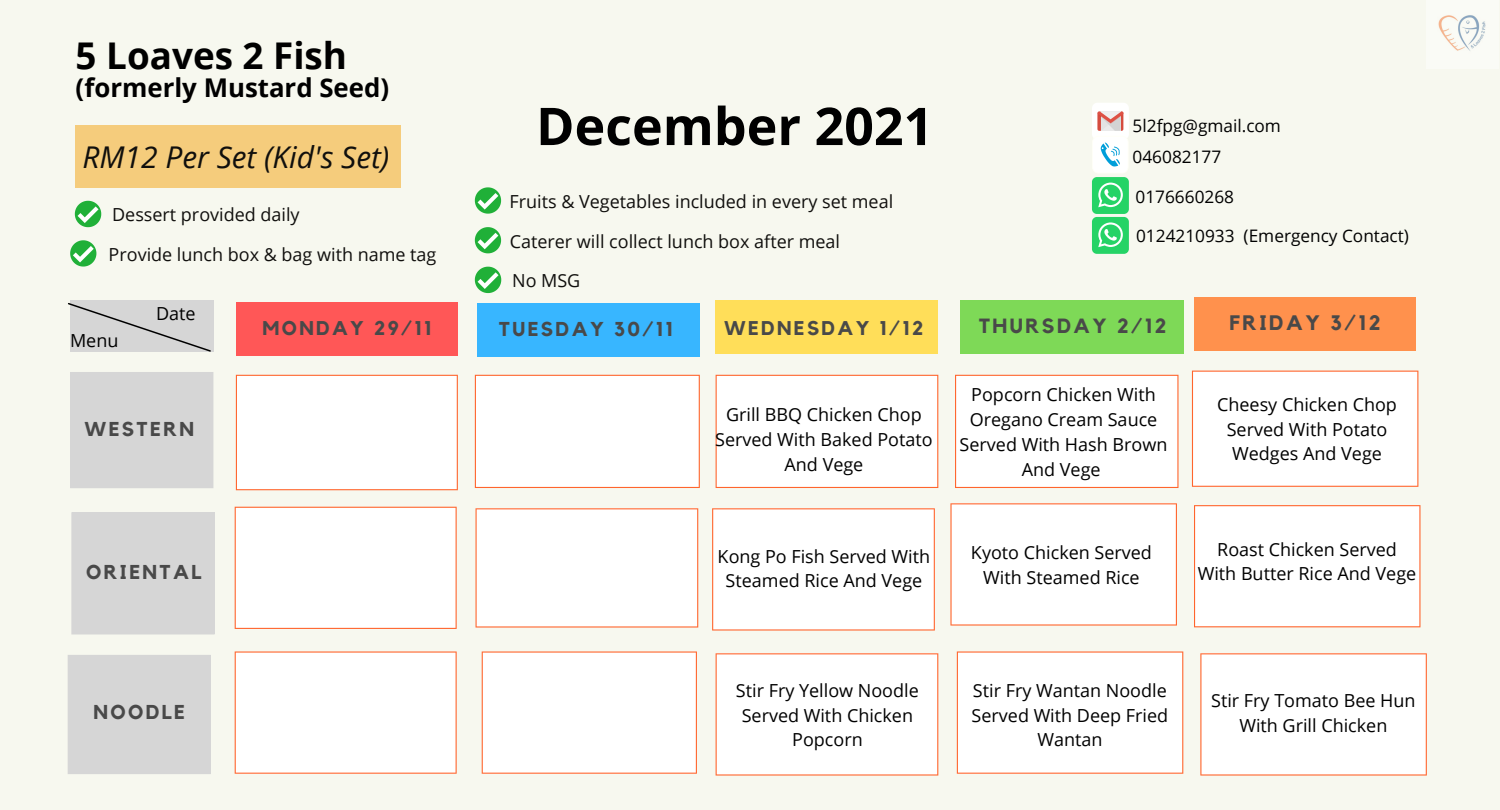
<style>
.page{position:relative;width:1500px;height:810px;background:#f7f8ef}
.page>*{position:absolute;margin:0;border:0;box-sizing:border-box;transform-origin:0 0}
.t1{font:700 52px "Open Sans";color:#000}
.t2{font:700 36.8px "Open Sans";color:#000}
.t3{font:italic 30px "Open Sans";color:#100f0d}
.t4{font:700 25.8px "Open Sans";color:#000}
.t5{font:700 20.9px "Kollektif";letter-spacing:.12em;color:#494949}
.t6{font:700 20.5px "Kollektif";letter-spacing:.12em;color:#494949}
.t7{font:700 20px "Kollektif";letter-spacing:.12em;color:#494949}
.t8{font:700 19.8px "Kollektif";letter-spacing:.12em;color:#494949}
.t9{font:18px/24.8px "Open Sans";color:#000;text-align:center}
.t10{font:18px "Open Sans";color:#100f0d}
.t11{font:17.2px "Open Sans";color:#000}
</style>
<div class="page">
<div style="left:236px;top:302px;width:222px;height:54px;background:#ff5757"></div>
<div style="left:477px;top:303px;width:223px;height:54px;background:#38b6ff"></div>
<div style="left:716px;top:300px;width:222px;height:54px;background:#ffde59"></div>
<div style="left:961px;top:300px;width:223px;height:54px;background:#7ed957"></div>
<div style="left:1194px;top:297px;width:222px;height:54px;background:#ff914d"></div>
<div style="left:70px;top:372px;width:143px;height:116px;background:#d6d6d6"></div>
<div style="left:83px;top:385px;width:118px;height:90px;background:#d6d6d6"></div>
<div style="left:71px;top:512px;width:144px;height:122px;background:#d6d6d6"></div>
<div style="left:84px;top:525px;width:118px;height:97px;background:#d6d6d6"></div>
<div style="left:68px;top:655px;width:143px;height:119px;background:#d6d6d6"></div>
<div style="left:80px;top:668px;width:118px;height:93px;background:#d6d6d6"></div>
<div style="left:70px;top:300px;width:143px;height:52px;background:#d6d6d6"></div>
<svg style="left:68px;top:303px;width:143px;height:49px"></svg>
<svg style="left:236px;top:375px;width:222px;height:115px"></svg>
<div style="left:248px;top:387px;width:198px;height:91px;background:#fff"></div>
<svg style="left:475px;top:375px;width:225px;height:113px"></svg>
<div style="left:487px;top:387px;width:201px;height:89px;background:#fff"></div>
<svg style="left:716px;top:375px;width:222px;height:113px"></svg>
<div style="left:728px;top:387px;width:198px;height:89px;background:#fff"></div>
<svg style="left:955px;top:375px;width:224px;height:113px"></svg>
<div style="left:967px;top:387px;width:199px;height:89px;background:#fff"></div>
<svg style="left:1192px;top:371px;width:226px;height:116px"></svg>
<div style="left:1204px;top:383px;width:202px;height:92px;background:#fff"></div>
<svg style="left:235px;top:507px;width:222px;height:122px"></svg>
<div style="left:247px;top:519px;width:197px;height:98px;background:#fff"></div>
<svg style="left:476px;top:508px;width:222px;height:120px"></svg>
<div style="left:488px;top:521px;width:198px;height:94px;background:#fff"></div>
<svg style="left:712px;top:508px;width:223px;height:123px"></svg>
<div style="left:724px;top:521px;width:199px;height:97px;background:#fff"></div>
<svg style="left:1194px;top:505px;width:226px;height:122px"></svg>
<div style="left:1206px;top:517px;width:202px;height:98px;background:#fff"></div>
<svg style="left:235px;top:651px;width:222px;height:123px"></svg>
<div style="left:247px;top:664px;width:197px;height:98px;background:#fff"></div>
<svg style="left:482px;top:651px;width:215px;height:123px"></svg>
<div style="left:494px;top:664px;width:191px;height:98px;background:#fff"></div>
<svg style="left:716px;top:653px;width:222px;height:123px"></svg>
<div style="left:728px;top:666px;width:198px;height:97px;background:#fff"></div>
<svg style="left:1200px;top:653px;width:227px;height:123px"></svg>
<div style="left:1213px;top:666px;width:202px;height:97px;background:#fff"></div>
<div style="left:75px;top:125px;width:325px;height:62px;background:#f5cc7c"></div>
<svg style="left:75px;top:201px;width:26px;height:26px"></svg>
<svg style="left:70px;top:240px;width:26px;height:27px"></svg>
<svg style="left:475px;top:227px;width:26px;height:26px"></svg>
<svg style="left:475px;top:187px;width:26px;height:27px"></svg>
<div style="left:1092px;top:177px;width:37px;height:37px;background:#25d366;border-radius:5px"></div>
<svg style="left:1098px;top:183px;width:25px;height:24px"></svg>
<svg style="left:1092px;top:103px;width:37px;height:70px"></svg>
<div style="left:1092px;top:217px;width:37px;height:37px;background:#25d366;border-radius:5px"></div>
<svg style="left:1098px;top:222px;width:25px;height:25px"></svg>
<img style="left:1438px;top:15px;width:48px;height:36px">
<svg style="left:950px;top:503px;width:227px;height:123px"></svg>
<div style="left:963px;top:516px;width:202px;height:97px;background:#fff"></div>
<svg style="left:957px;top:651px;width:226px;height:123px"></svg>
<div style="left:969px;top:664px;width:202px;height:98px;background:#fff"></div>
<svg style="left:475px;top:267px;width:26px;height:26px"></svg>
<p class="t2" style="left:76px;top:29px;width:273px">5 Loaves 2 Fish</p>
<p class="t4" style="left:76px;top:70px;width:315px">(formerly Mustard Seed)</p>
<p class="t3" style="left:83px;top:135px;width:308px">RM12 Per Set (Kid's Set)</p>
<p class="t10" style="left:112px;top:202px;width:189px">Dessert provided daily</p>
<p class="t10" style="left:109px;top:242px;width:329px">Provide lunch box &amp; bag with name tag</p>
<p class="t1" style="left:536px;top:90px;width:399px">December 2021</p>
<p class="t11" style="left:1133px;top:114px;width:150px">5l2fpg@gmail.com</p>
<p class="t11" style="left:1133px;top:145px;width:90px">046082177</p>
<p class="t10" style="left:510px;top:189px;width:385px">Fruits &amp; Vegetables included in every set meal</p>
<p class="t11" style="left:1136px;top:185px;width:100px">0176660268</p>
<p class="t10" style="left:510px;top:229px;width:332px">Caterer will collect lunch box after meal</p>
<p class="t10" style="left:512px;top:268px;width:70px">No MSG</p>
<p class="t11" style="left:1136px;top:223px;width:274px">0124210933 (Emergency Contact)</p>
<p class="t9" style="left:70px;top:328px;width:50px">Menu</p>
<p class="t9" style="left:156px;top:301px;width:41px">Date</p>
<p class="t7" style="left:84px;top:420px;width:111px">WESTERN</p>
<p class="t7" style="left:86px;top:562px;width:117px">ORIENTAL</p>
<p class="t7" style="left:93px;top:703px;width:93px">NOODLE</p>
<p class="t8" style="left:263px;top:319px;width:170px">MONDAY 29/11</p>
<p class="t7" style="left:499px;top:319px;width:175px">TUESDAY 30/11</p>
<p class="t8" style="left:724px;top:319px;width:201px">WEDNESDAY 1/12</p>
<p class="t6" style="left:979px;top:317px;width:189px">THURSDAY 2/12</p>
<p class="t5" style="left:1230px;top:313px;width:152px">FRIDAY 3/12</p>
<p class="t9" style="left:715px;top:402px;width:219px">Grill BBQ Chicken Chop<br>Served With Baked Potato<br>And Vege</p>
<p class="t9" style="left:718px;top:543px;width:214px">Kong Po Fish Served With<br>Steamed Rice And Vege</p>
<p class="t9" style="left:960px;top:382px;width:209px">Popcorn Chicken With<br>Oregano Cream Sauce<br>Served With Hash Brown<br>And Vege</p>
<p class="t9" style="left:971px;top:540px;width:183px">Kyoto Chicken Served<br>With Steamed Rice</p>
<p class="t9" style="left:1217px;top:392px;width:181px">Cheesy Chicken Chop<br>Served With Potato<br>Wedges And Vege</p>
<p class="t9" style="left:1198px;top:536px;width:220px">Roast Chicken Served<br>With Butter Rice And Vege</p>
<p class="t9" style="left:736px;top:677px;width:184px">Stir Fry Yellow Noodle<br>Served With Chicken<br>Popcorn</p>
<p class="t9" style="left:972px;top:677px;width:198px">Stir Fry Wantan Noodle<br>Served With Deep Fried<br>Wantan</p>
<p class="t9" style="left:1211px;top:688px;width:206px">Stir Fry Tomato Bee Hun<br>With Grill Chicken</p>
</div>
